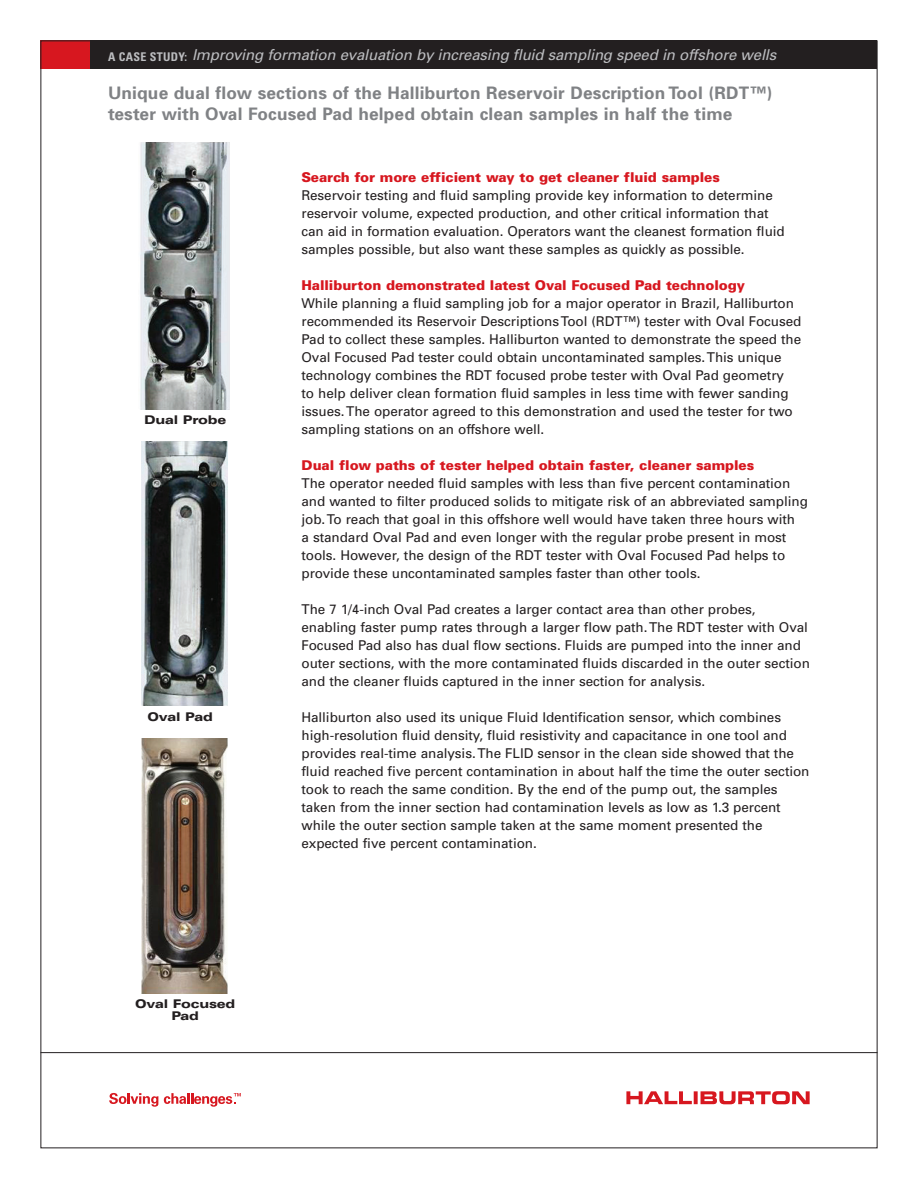
<style>
.page{position:relative;width:918px;height:1188px;background:#fff}
.page>*{position:absolute;margin:0;border:0;box-sizing:border-box;transform-origin:0 0}
.t1{font:700 17.25px/21px "Univers";letter-spacing:.01em;color:#808285}
.t2{font:italic 15px "Univers";letter-spacing:-.015em;color:#bcbdc0}
.t3{font:13.5px/18px "Univers";letter-spacing:-.005em;color:#231f20}
.t4{font:900 13.5px "Univers";letter-spacing:-.005em;color:#d7171f}
.t5{font:900 expanded 12px/12px "Univers";letter-spacing:-.015em;color:#231f20;text-align:center}
.s1{font-weight:700;font-style:normal;font-stretch:condensed;font-size:12px}
</style>
<div class="page">
<svg style="left:109px;top:1093px;width:49px;height:14px"></svg>
<svg style="left:164px;top:1093px;width:77px;height:14px"></svg>
<svg style="left:626px;top:1091px;width:184px;height:13px"></svg>
<div style="left:40px;top:40px;width:838px;height:29px;background:#231f20"></div>
<div style="left:40px;top:40px;width:50px;height:29px;background:#d7171f"></div>
<hr style="left:40px;top:1052px;width:838px;height:1px;background:#231f20">
<img style="left:141px;top:739px;width:87px;height:255px">
<img style="left:140px;top:142px;width:89px;height:267px">
<img style="left:141px;top:442px;width:86px;height:264px">
<p class="t2" style="left:108px;top:45px;width:670px"><span class="s1">A CASE STUDY:</span> Improving formation evaluation by increasing fluid sampling speed in offshore wells</p>
<p class="t1" style="left:108px;top:81px;width:666px">Unique dual flow sections of the Halliburton Reservoir Description Tool (RDT™) tester with Oval Focused Pad helped obtain clean samples in half the time</p>
<p class="t5" style="left:144px;top:413px;width:84px">Dual Probe</p>
<p class="t5" style="left:148px;top:710px;width:67px">Oval Pad</p>
<p class="t5" style="left:135px;top:998px;width:102px">Oval Focused<br>Pad</p>
<p class="t4" style="left:302px;top:169px;width:420px">Search for more efficient way to get cleaner fluid samples</p>
<p class="t3" style="left:302px;top:186px;width:485px">Reservoir testing and fluid sampling provide key information to determine reservoir volume, expected production, and other critical information that can aid in formation evaluation. Operators want the cleanest formation fluid samples possible, but also want these samples as quickly as possible.</p>
<p class="t4" style="left:302px;top:277px;width:445px">Halliburton demonstrated latest Oval Focused Pad technology</p>
<p class="t3" style="left:302px;top:294px;width:501px">While planning a fluid sampling job for a major operator in Brazil, Halliburton recommended its Reservoir Descriptions Tool (RDT™) tester with Oval Focused Pad to collect these samples. Halliburton wanted to demonstrate the speed the Oval Focused Pad tester could obtain uncontaminated samples. This unique technology combines the RDT focused probe tester with Oval Pad geometry<br>to help deliver clean formation fluid samples in less time with fewer sanding issues. The operator agreed to this demonstration and used the tester for two sampling stations on an offshore well.</p>
<p class="t4" style="left:302px;top:457px;width:454px">Dual flow paths of tester helped obtain faster, cleaner samples</p>
<p class="t3" style="left:302px;top:474px;width:508px">The operator needed fluid samples with less than five percent contamination and wanted to filter produced solids to mitigate risk of an abbreviated sampling job. To reach that goal in this offshore well would have taken three hours with<br>a standard Oval Pad and even longer with the regular probe present in most tools. However, the design of the RDT tester with Oval Focused Pad helps to provide these uncontaminated samples faster than other tools.</p>
<p class="t3" style="left:302px;top:600px;width:510px">The 7 1/4-inch Oval Pad creates a larger contact area than other probes, enabling faster pump rates through a larger flow path. The RDT tester with Oval Focused Pad also has dual flow sections. Fluids are pumped into the inner and outer sections, with the more contaminated fluids discarded in the outer section and the cleaner fluids captured in the inner section for analysis.</p>
<p class="t3" style="left:302px;top:708px;width:510px">Halliburton also used its unique Fluid Identification sensor, which combines high-resolution fluid density, fluid resistivity and capacitance in one tool and provides real-time analysis. The FLID sensor in the clean side showed that the fluid reached five percent contamination in about half the time the outer section took to reach the same condition. By the end of the pump out, the samples taken from the inner section had contamination levels as low as 1.3 percent while the outer section sample taken at the same moment presented the expected five percent contamination.</p>
</div>
